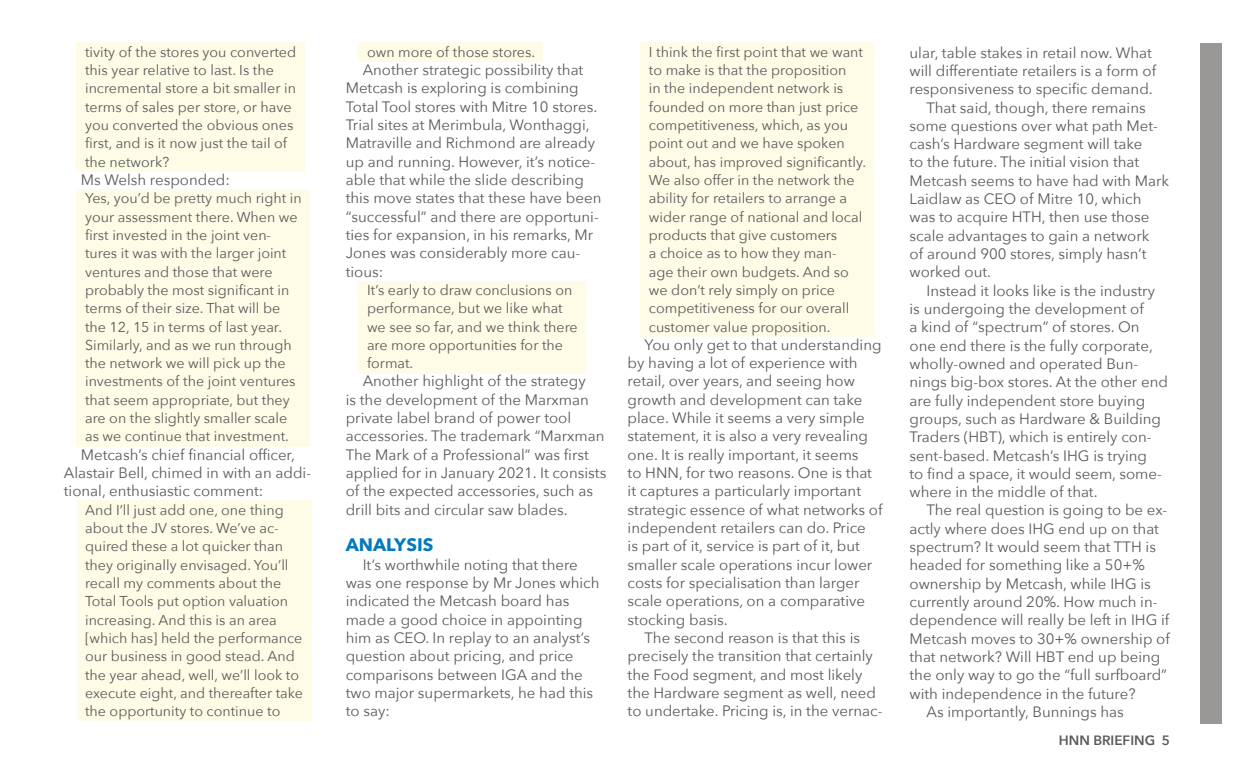
<style>
.page{position:relative;width:1234px;height:766px;background:#fff}
.page>*{position:absolute;margin:0;border:0;box-sizing:border-box;transform-origin:0 0}
.t1{font:700 18px "Avenir Next";color:#0279bc}
.t2{font:15px/18.3px "Avenir Next";color:#5a5a5a}
.t3{font:14.25px/18.3px "Avenir Next";color:#5a5a5a}
.t4{font:600 13.5px "Avenir Next";color:#5a5a5a}
</style>
<div class="page">
<div style="left:1199px;top:43px;width:21px;height:680px;background:#9a9897"></div>
<div style="left:77px;top:43px;width:227px;height:129px;background:#fefce6"></div>
<div style="left:77px;top:189px;width:233px;height:257px;background:#fefce6"></div>
<div style="left:77px;top:500px;width:234px;height:221px;background:#fefce6"></div>
<div style="left:358px;top:43px;width:185px;height:19px;background:#fefce6"></div>
<div style="left:358px;top:280px;width:228px;height:93px;background:#fefce6"></div>
<div style="left:640px;top:43px;width:234px;height:293px;background:#fefce6"></div>
<p class="t3" style="left:85px;top:42px;width:212px">tivity of the stores you converted this year relative to last. Is the incremental store a bit smaller in terms of sales per store, or have you converted the obvious ones first, and is it now just the tail of the network?</p>
<p class="t2" style="left:81px;top:170px;width:151px">Ms Welsh responded:</p>
<p class="t3" style="left:85px;top:188px;width:218px">Yes, you’d be pretty much right in your assessment there. When we first invested in the joint ven&shy;tures it was with the larger joint ventures and those that were probably the most significant in terms of their size. That will be the 12, 15 in terms of last year.<br>Similarly, and as we run through the network we will pick up the investments of the joint ventures that seem appropriate, but they are on the slightly smaller scale as we continue that investment.</p>
<p class="t2" style="left:64px;top:444px;width:249px;text-indent:17px">Metcash’s chief financial officer,<br>Alastair Bell, chimed in with an addi&shy;tional, enthusiastic comment:</p>
<p class="t3" style="left:85px;top:500px;width:219px">And I’ll just add one, one thing about the JV stores. We’ve ac&shy;quired these a lot quicker than they originally envisaged. You’ll recall my comments about the<br>Total Tools put option valuation increasing. And this is an area [which has] held the performance our business in good stead. And the year ahead, well, we’ll look to execute eight, and thereafter take the opportunity to continue to</p>
<p class="t3" style="left:367px;top:42px;width:170px">own more of those stores.</p>
<p class="t2" style="left:345px;top:60px;width:257px;text-indent:17px">Another strategic possibility that Metcash is exploring is combining Total Tool stores with Mitre 10 stores.<br>Trial sites at Merimbula, Wonthaggi, Matraville and Richmond are already up and running. However, it’s notice&shy;able that while the slide describing this move states that these have been “successful” and there are opportuni&shy;ties for expansion, in his remarks, Mr Jones was considerably more cau&shy;tious:</p>
<p class="t3" style="left:367px;top:280px;width:212px">It’s early to draw conclusions on performance, but we like what we see so far, and we think there are more opportunities for the format.</p>
<p class="t2" style="left:345px;top:371px;width:262px;text-indent:17px">Another highlight of the strategy<br>is the development of the Marxman private label brand of power tool accessories. The trademark “Marxman The Mark of a Professional” was first applied for in January 2021. It consists of the expected accessories, such as drill bits and circular saw blades.</p>
<p class="t1" style="left:345px;top:529px;width:89px">ANALYSIS</p>
<p class="t2" style="left:345px;top:554px;width:255px;text-indent:17px">It’s worthwhile noting that there was one response by Mr Jones which indicated the Metcash board has made a good choice in appointing him as CEO. In replay to an analyst’s question about pricing, and price comparisons between IGA and the two major supermarkets, he had this to say:</p>
<p class="t3" style="left:648px;top:42px;width:219px">I think the first point that we want to make is that the proposition<br>in the independent network is founded on more than just price competitiveness, which, as you point out and we have spoken about, has improved significantly.<br>We also offer in the network the ability for retailers to arrange a wider range of national and local products that give customers<br>a choice as to how they man-<br>age their own budgets. And so we don’t rely simply on price competitiveness for our overall customer value proposition.</p>
<p class="t2" style="left:627px;top:335px;width:256px;text-indent:17px">You only get to that understanding by having a lot of experience with retail, over years, and seeing how growth and development can take place. While it seems a very simple statement, it is also a very revealing one. It is really important, it seems<br>to HNN, for two reasons. One is that it captures a particularly important strategic essence of what networks of independent retailers can do. Price<br>is part of it, service is part of it, but smaller scale operations incur lower costs for specialisation than larger scale operations, on a comparative stocking basis.</p>
<p class="t2" style="left:627px;top:627px;width:256px;text-indent:17px">The second reason is that this is precisely the transition that certainly the Food segment, and most likely the Hardware segment as well, need to undertake. Pricing is, in the vernac-</p>
<p class="t2" style="left:909px;top:43px;width:244px">ular, table stakes in retail now. What</p>
<p class="t2" style="left:909px;top:61px;width:248px">will differentiate retailers is a form of</p>
<p class="t2" style="left:909px;top:79px;width:245px">responsiveness to specific demand.</p>
<p class="t2" style="left:926px;top:97px;width:220px">That said, though, there remains</p>
<p class="t2" style="left:909px;top:116px;width:250px">some questions over what path Met-</p>
<p class="t2" style="left:909px;top:134px;width:234px">cash’s Hardware segment will take</p>
<p class="t2" style="left:909px;top:152px;width:231px">to the future. The initial vision that</p>
<p class="t2" style="left:909px;top:171px;width:261px">Metcash seems to have had with Mark</p>
<p class="t2" style="left:909px;top:189px;width:233px">Laidlaw as CEO of Mitre 10, which</p>
<p class="t2" style="left:909px;top:207px;width:241px">was to acquire HTH, then use those</p>
<p class="t2" style="left:909px;top:226px;width:241px">scale advantages to gain a network</p>
<p class="t2" style="left:909px;top:244px;width:238px">of around 900 stores, simply hasn’t</p>
<p class="t2" style="left:909px;top:262px;width:83px">worked out.</p>
<p class="t2" style="left:926px;top:280px;width:230px">Instead it looks like is the industry</p>
<p class="t2" style="left:909px;top:299px;width:236px">is undergoing the development of</p>
<p class="t2" style="left:909px;top:317px;width:231px">a kind of “spectrum” of stores. On</p>
<p class="t2" style="left:909px;top:335px;width:245px">one end there is the fully corporate,</p>
<p class="t2" style="left:909px;top:354px;width:230px">wholly-owned and operated Bun-</p>
<p class="t2" style="left:909px;top:372px;width:260px">nings big-box stores. At the other end</p>
<p class="t2" style="left:909px;top:390px;width:237px">are fully independent store buying</p>
<p class="t2" style="left:909px;top:409px;width:253px">groups, such as Hardware &amp; Building</p>
<p class="t2" style="left:909px;top:427px;width:243px">Traders (HBT), which is entirely con-</p>
<p class="t2" style="left:909px;top:445px;width:239px">sent-based. Metcash’s IHG is trying</p>
<p class="t2" style="left:909px;top:463px;width:254px">to find a space, it would seem, some-</p>
<p class="t2" style="left:909px;top:482px;width:189px">where in the middle of that.</p>
<p class="t2" style="left:926px;top:500px;width:242px">The real question is going to be ex-</p>
<p class="t2" style="left:909px;top:518px;width:251px">actly where does IHG end up on that</p>
<p class="t2" style="left:909px;top:537px;width:248px">spectrum? It would seem that TTH is</p>
<p class="t2" style="left:909px;top:555px;width:237px">headed for something like a 50+%</p>
<p class="t2" style="left:909px;top:573px;width:243px">ownership by Metcash, while IHG is</p>
<p class="t2" style="left:909px;top:592px;width:249px">currently around 20%. How much in-</p>
<p class="t2" style="left:909px;top:610px;width:261px">dependence will really be left in IHG if</p>
<p class="t2" style="left:909px;top:628px;width:262px">Metcash moves to 30+% ownership of</p>
<p class="t2" style="left:909px;top:646px;width:252px">that network? Will HBT end up being</p>
<p class="t2" style="left:909px;top:665px;width:259px">the only way to go the “full surfboard”</p>
<p class="t2" style="left:909px;top:683px;width:227px">with independence in the future?</p>
<p class="t2" style="left:926px;top:701px;width:199px">As importantly, Bunnings has</p>
<p class="t4" style="left:1058px;top:728px;width:113px">HNN BRIEFING 5</p>
</div>
